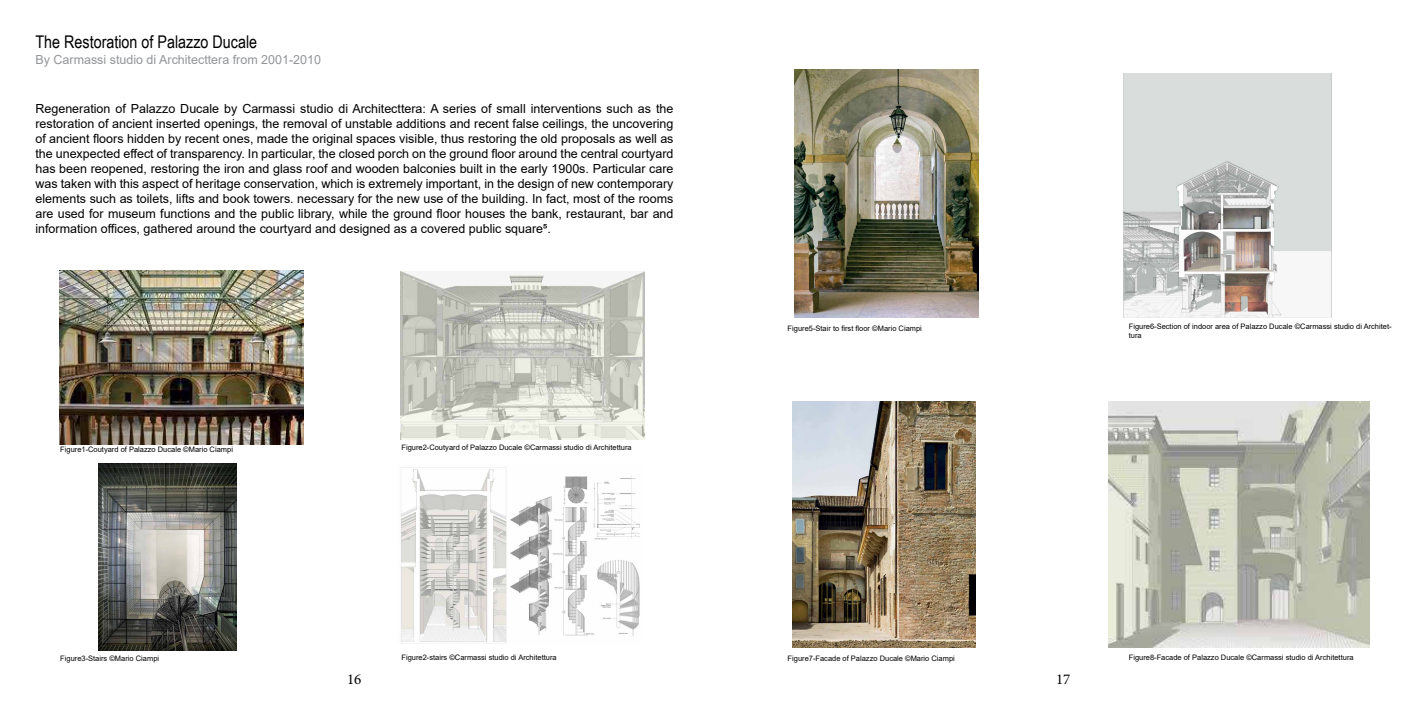
<style>
.page{position:relative;width:1418px;height:709px;background:#fff}
.page>*{position:absolute;margin:0;border:0;box-sizing:border-box;transform-origin:0 0}
.t1{font:17.5px "Arial Narrow";color:#000}
.t2{font:15px "Minion Pro";color:#000}
.t3{font:12.5px/15px "Arial";color:#000;text-align:justify}
.t4{font:12.5px "Arial";color:#939598}
.t5{font:7.5px/9px "Arial";color:#000}
</style>
<div class="page">
<img style="left:401px;top:271px;width:243px;height:168px">
<img style="left:59px;top:270px;width:244px;height:174px">
<img style="left:400px;top:467px;width:240px;height:177px">
<img style="left:98px;top:463px;width:139px;height:187px">
<img style="left:1108px;top:401px;width:261px;height:247px">
<img style="left:792px;top:401px;width:183px;height:247px">
<img style="left:1123px;top:73px;width:208px;height:245px">
<img style="left:795px;top:70px;width:183px;height:248px">
<h1 class="t1" style="left:35px;top:29px;width:223px">The Restoration of Palazzo Ducale</h1>
<p class="t4" style="left:35px;top:51px;width:287px">By Carmassi studio di Architecttera from 2001-2010</p>
<p class="t3" style="left:35px;top:101px;width:639px">Regeneration of Palazzo Ducale by Carmassi studio di Architecttera: A series of small interventions such as the restoration of ancient inserted openings, the removal of unstable additions and recent false ceilings, the uncovering of ancient floors hidden by recent ones, made the original spaces visible, thus restoring the old proposals as well as the unexpected effect of transparency. In particular, the closed porch on the ground floor around the central courtyard has been reopened, restoring the iron and glass roof and wooden balconies built in the early 1900s. Particular care was taken with this aspect of heritage conservation, which is extremely important, in the design of new contemporary elements such as toilets, lifts and book towers. necessary for the new use of the building. In fact, most of the rooms are used for museum functions and the public library, while the ground floor houses the bank, restaurant, bar and information offices, gathered around the courtyard and designed as a covered public square⁵.</p>
<p class="t5" style="left:60px;top:445px;width:174px">Figure1-Coutyard of Palazzo Ducale ©Mario Ciampi</p>
<p class="t5" style="left:401px;top:443px;width:232px">Figure2-Coutyard of Palazzo Ducale ©Carmassi studio di Architettura</p>
<p class="t5" style="left:787px;top:324px;width:136px">Figure5-Stair to first floor ©Mario Ciampi</p>
<p class="t5" style="left:1128px;top:322px;width:264px">Figure6-Section of indoor area of Palazzo Ducale ©Carmassi studio di Architet&shy;tura</p>
<p class="t5" style="left:401px;top:652px;width:157px">Figure2-stairs ©Carmassi studio di Architettura</p>
<p class="t5" style="left:1128px;top:652px;width:226px">Figure8-Facade of Palazzo Ducale ©Carmassi studio di Architettura</p>
<p class="t5" style="left:60px;top:654px;width:100px">Figure3-Stairs ©Mario Ciampi</p>
<p class="t5" style="left:787px;top:654px;width:169px">Figure7-Facade of Palazzo Ducale ©Mario Ciampi</p>
<p class="t2" style="left:347px;top:669px;width:16px">16</p>
<p class="t2" style="left:1056px;top:669px;width:16px">17</p>
</div>
